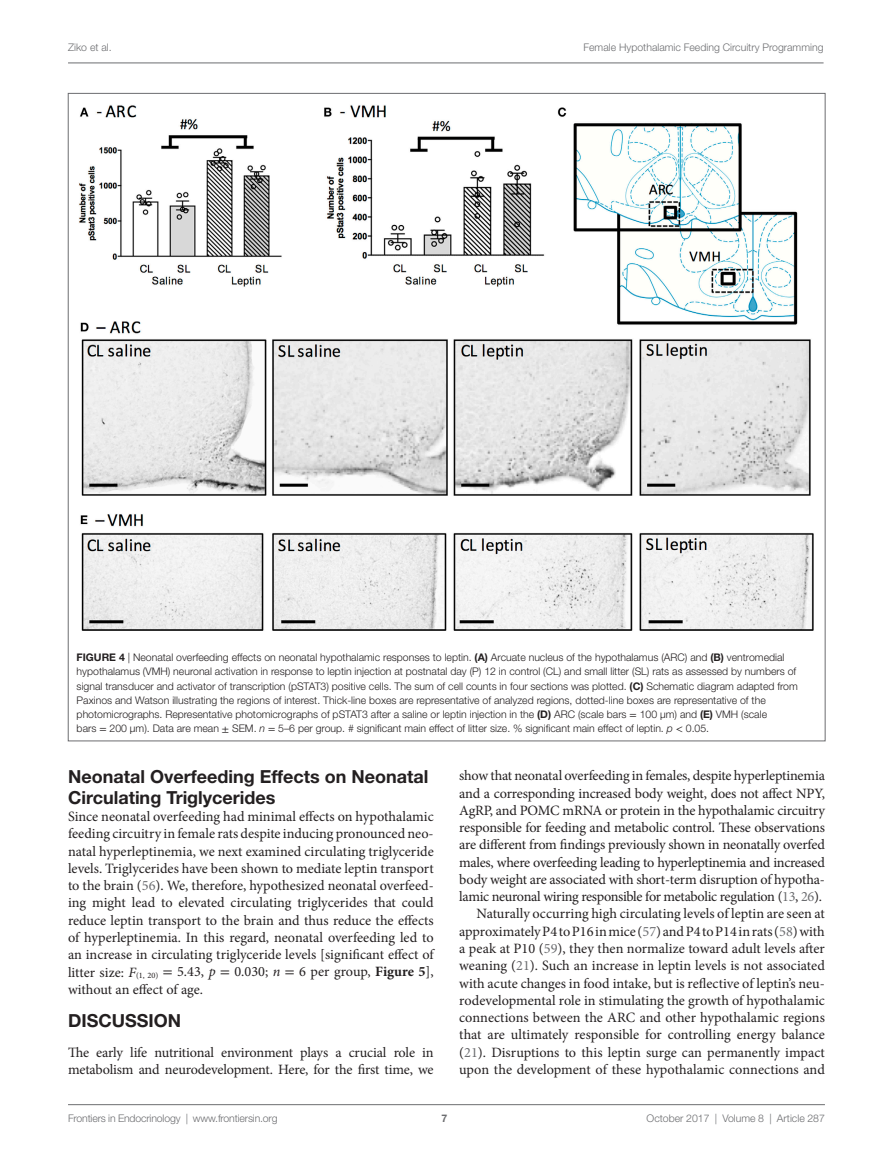
<style>
.page{position:relative;width:893px;height:1170px;background:#fff}
.page>*{position:absolute;margin:0;border:0;box-sizing:border-box;transform-origin:0 0}
.t1{font:700 18px/21px "Helvetica Neue LT Std";color:#231f20}
.t2{font:14.25px/17.2px "Minion Pro";letter-spacing:-.01em;color:#231f20;text-align:justify}
.t3{font:300 10.5px/14.2px "Helvetica Neue LT Std";color:#231f20}
.t4{font:300 10.5px "Helvetica Neue LT Std";color:#6c6d70}
.t5{font:700 10.5px "Helvetica Neue LT Std";color:#6c6d70}
.s1{font-weight:700}
.s2{font-family:"STIX General";font-weight:400}
.s3{font-style:italic}
.s4{color:#6c6d70}
.s5{font-family:"STIX General"}
</style>
<div class="page">
<img style="left:79px;top:105px;width:735px;height:526px">
<hr style="left:68px;top:1104px;width:757px;height:1px;background:#6c6d70">
<hr style="left:68px;top:63px;width:755px;height:1px;background:#6c6d70">
<p class="t4" style="left:68px;top:41px;width:45px">Ziko et al.</p>
<p class="t4" style="left:583px;top:41px;width:242px">Female Hypothalamic Feeding Circuitry Programming</p>
<p class="t3" style="left:77px;top:650px;width:723px"><span class="s1">Figure 4</span> | Neonatal overfeeding effects on neonatal hypothalamic responses to leptin. <span class="s1">(A)</span> Arcuate nucleus of the hypothalamus (ARC) and <span class="s1">(B)</span> ventromedial hypothalamus (VMH) neuronal activation in response to leptin injection at postnatal day (P) 12 in control (CL) and small litter (SL) rats as assessed by numbers of signal transducer and activator of transcription (pSTAT3) positive cells. The sum of cell counts in four sections was plotted. <span class="s1">(C)</span> Schematic diagram adapted from Paxinos and Watson illustrating the regions of interest. Thick-line boxes are representative of analyzed regions, dotted-line boxes are representative of the photomicrographs. Representative photomicrographs of pSTAT3 after a saline or leptin injection in the <span class="s1">(D)</span> ARC (scale bars <span class="s2">=</span> 100 µm) and <span class="s1">(E)</span> VMH (scale<br>bars <span class="s2">=</span> 200 µm). Data are mean <span class="s2">±</span> SEM. <span class="s3">n</span> <span class="s2">=</span> 5–6 per group. # significant main effect of litter size. % significant main effect of leptin. <span class="s3">p</span> <span class="s2">&lt;</span> 0.05.</p>
<p class="t1" style="left:68px;top:765px;width:362px">Neonatal Overfeeding Effects on Neonatal<br>Circulating Triglycerides</p>
<p class="t2" style="left:68px;top:807px;width:367px">Since neonatal overfeeding had minimal effects on hypothalamic feeding circuitry in female rats despite inducing pronounced neo&shy;natal hyperleptinemia, we next examined circulating triglyceride levels. Triglycerides have been shown to mediate leptin transport to the brain (<span class="s4">56</span>). We, therefore, hypothesized neonatal overfeed&shy;ing might lead to elevated circulating triglycerides that could reduce leptin transport to the brain and thus reduce the effects of hyperleptinemia. In this regard, neonatal overfeeding led to an increase in circulating triglyceride levels [significant effect of litter size: <span class="s3">F</span><sub>(1,</sub> <sub>20)</sub> <span class="s5">=</span> 5.43, <span class="s3">p</span> <span class="s5">=</span> 0.030; <span class="s3">n</span> <span class="s5">=</span> 6 per group, <span class="s1">Figure 5</span>], without an effect of age.</p>
<p class="t1" style="left:68px;top:1009px;width:112px">DISCUSSION</p>
<p class="t2" style="left:68px;top:1043px;width:367px">The early life nutritional environment plays a crucial role in metabolism and neurodevelopment. Here, for the first time, we</p>
<p class="t2" style="left:459px;top:767px;width:367px;text-align:right">show that neonatal overfeeding in females, despite hyperleptinemia and a corresponding increased body weight, does not affect NPY, AgRP, and POMC mRNA or protein in the hypothalamic circuitry responsible for feeding and metabolic control<span class="s3">.</span> These observations are different from findings previously shown in neonatally overfed males, where overfeeding leading to hyperleptinemia and increased body weight are associated with short-term disruption of hypotha&shy;lamic neuronal wiring responsible for metabolic regulation (<span class="s4">13</span>, <span class="s4">26</span>).<br>Naturally occurring high circulating levels of leptin are seen at approximately P4 to P16 in mice (<span class="s4">57</span>) and P4 to P14 in rats (<span class="s4">58</span>) with a peak at P10 (<span class="s4">59</span>), they then normalize toward adult levels after weaning (<span class="s4">21</span>). Such an increase in leptin levels is not associated with acute changes in food intake, but is reflective of leptin’s neu&shy;rodevelopmental role in stimulating the growth of hypothalamic connections between the ARC and other hypothalamic regions that are ultimately responsible for controlling energy balance (<span class="s4">21</span>). Disruptions to this leptin surge can permanently impact upon the development of these hypothalamic connections and</p>
<p class="t4" style="left:68px;top:1111px;width:211px">Frontiers in Endocrinology | www.frontiersin.org</p>
<p class="t4" style="left:647px;top:1111px;width:180px">October 2017 | Volume 8 | Article 287</p>
<p class="t5" style="left:441px;top:1111px;width:7px">7</p>
</div>
